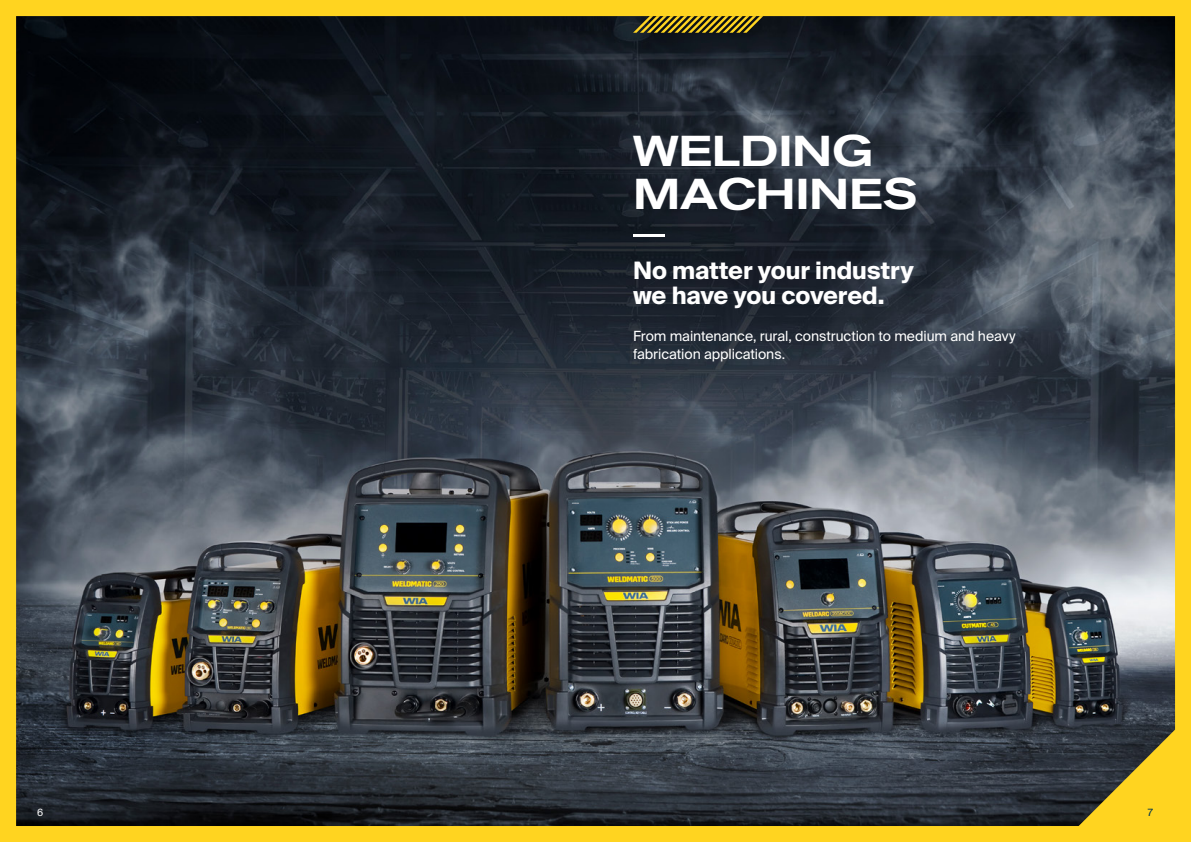
<style>
.page{position:relative;width:1191px;height:842px;background:#ffd420}
.page>*{position:absolute;margin:0;border:0;box-sizing:border-box;transform-origin:0 0}
.t1{font:500 expanded 43px/43px "Akzidenz Grotesk BE";letter-spacing:-.01em;color:#fff}
.t2{font:700 24px/25px "Suisse Intl";letter-spacing:-.005em;color:#fff}
.t3{font:14px/17.5px "Suisse Intl";letter-spacing:-.005em;color:#fff}
.t4{font:10px "Suisse Intl";color:#fff}
.t5{font:10px "Suisse Intl";color:#00354e}
</style>
<div class="page">
<img style="left:16px;top:16px;width:1159px;height:810px">
<svg style="left:633px;top:16px;width:130px;height:17px"></svg>
<hr style="left:633px;top:234px;width:32px;height:2px;background:#fff">
<h1 class="t1" style="left:633px;top:130px;width:286px">WELDING<br>MACHINES</h1>
<h2 class="t2" style="left:633px;top:258px;width:282px">No matter your industry we have you covered.</h2>
<p class="t3" style="left:633px;top:327px;width:384px">From maintenance, rural, construction to medium and heavy fabrication applications.</p>
<p class="t4" style="left:37px;top:807px;width:8px">6</p>
<p class="t5" style="left:1147px;top:807px;width:7px">7</p>
</div>
